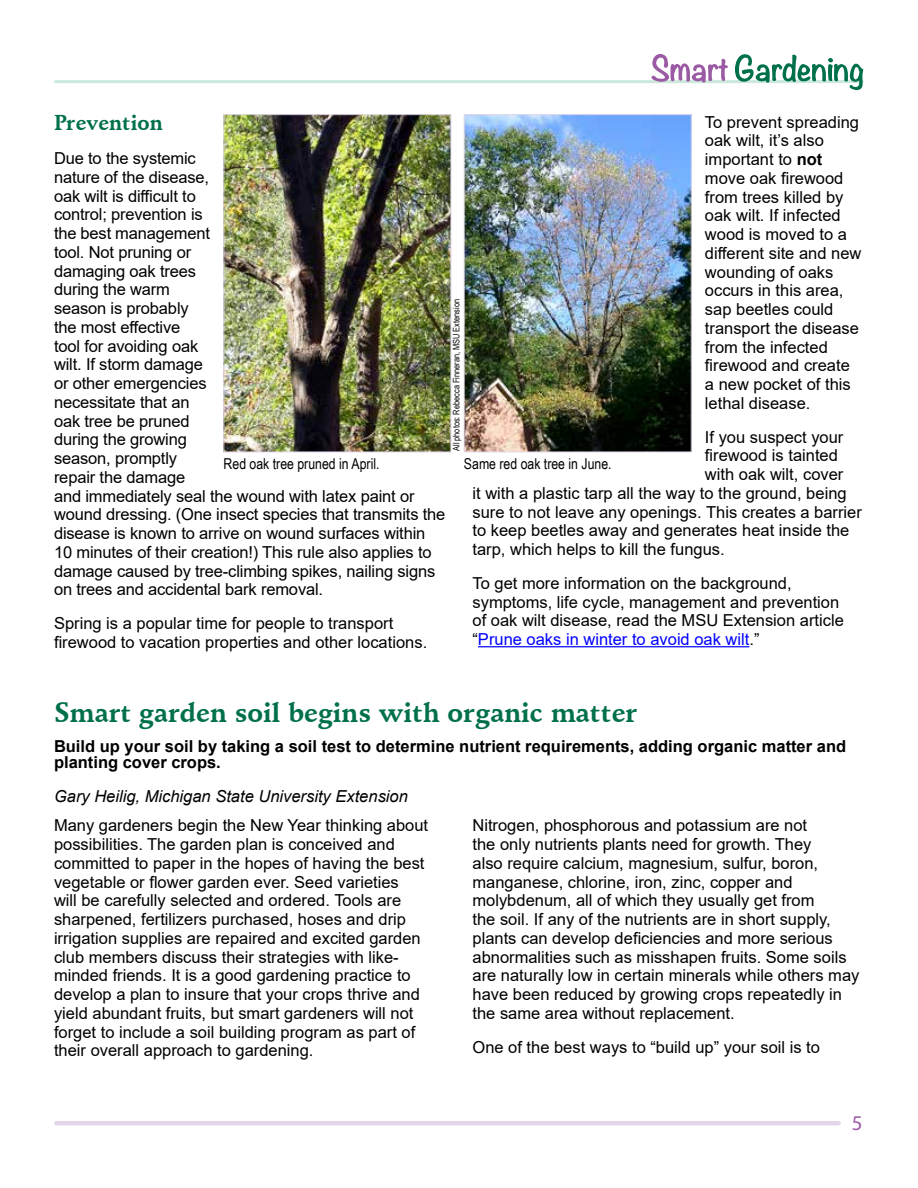
<style>
.page{position:relative;width:918px;height:1188px;background:#fff}
.page>*{position:absolute;margin:0;border:0;box-sizing:border-box;transform-origin:0 0}
.Title_garden{font:700 27px "Schneidler BT";color:#00704a}
.Subhead_garden{font:700 21px "Schneidler BT";color:#00704a}
.t1{font:21px "Myriad Pro";color:#9b5ba4}
.text_garden{font:16.5px/18.8px "Arial";color:#000}
.Deck_garden{font:700 16.5px/16.5px "Arial";color:#000}
.Author_garden{font:italic 16.5px "Arial";color:#000}
.t2{font:15px "Arial Narrow";color:#000}
.Photo_credit_garden{font:9px "Arial Narrow";color:#000}
.s1{font-weight:700}
.s2{color:#00f}
</style>
<div class="page">
<hr style="left:56px;top:80px;width:806px;height:3px;background:#cbe8db">
<svg style="left:652px;top:54px;width:76px;height:29px"></svg>
<svg style="left:735px;top:54px;width:128px;height:36px"></svg>
<hr style="left:56px;top:1121px;width:783px;height:4px;background:#e2d6ea">
<hr style="left:478px;top:646px;width:271px;height:1px;background:#00f">
<img style="left:226px;top:116px;width:223px;height:334px">
<div style="left:224px;top:114px;width:227px;height:338px;border:1px solid #e2d6ea"></div>
<img style="left:466px;top:116px;width:223px;height:334px">
<div style="left:464px;top:114px;width:227px;height:338px;border:1px solid #e2d6ea"></div>
<p class="Subhead_garden" style="left:54px;top:110px;width:110px">Prevention</p>
<p class="text_garden" style="left:54px;top:149px;width:393px">Due to the systemic<br>nature of the disease,<br>oak wilt is difficult to<br>control; prevention is<br>the best management<br>tool. Not pruning or<br>damaging oak trees<br>during the warm<br>season is probably<br>the most effective<br>tool for avoiding oak<br>wilt. If storm damage<br>or other emergencies<br>necessitate that an<br>oak tree be pruned<br>during the growing<br>season, promptly<br>repair the damage<br>and immediately seal the wound with latex paint or wound dressing. (One insect species that transmits the disease is known to arrive on wound surfaces within<br>10 minutes of their creation!) This rule also applies to damage caused by tree-climbing spikes, nailing signs on trees and accidental bark removal.</p>
<p class="text_garden" style="left:54px;top:614px;width:375px">Spring is a popular time for people to transport firewood to vacation properties and other locations.</p>
<p class="text_garden" style="left:705px;top:112px;width:158px">To prevent spreading oak wilt, it’s also important to <span class="s1">not </span>move oak firewood from trees killed by oak wilt. If infected wood is moved to a different site and new wounding of oaks occurs in this area, sap beetles could transport the disease from the infected firewood and create a new pocket of this lethal disease.</p>
<p class="text_garden" style="left:705px;top:427px;width:140px">If you suspect your</p>
<p class="text_garden" style="left:705px;top:446px;width:134px">firewood is tainted</p>
<p class="text_garden" style="left:705px;top:465px;width:140px">with oak wilt, cover</p>
<p class="text_garden" style="left:472px;top:483px;width:376px">it with a plastic tarp all the way to the ground, being</p>
<p class="text_garden" style="left:472px;top:502px;width:391px">sure to not leave any openings. This creates a barrier</p>
<p class="text_garden" style="left:472px;top:521px;width:378px">to keep beetles away and generates heat inside the</p>
<p class="text_garden" style="left:472px;top:540px;width:254px">tarp, which helps to kill the fungus.</p>
<p class="text_garden" style="left:472px;top:573px;width:373px">To get more information on the background, symptoms, life cycle, management and prevention of oak wilt disease, read the MSU Extension article “<span class="s2">Prune oaks in winter to avoid oak wilt</span>.”</p>
<p class="Photo_credit_garden" style="left:450px;top:451px;width:153px;rotate:-90deg">All photos: Rebecca Finneran, MSU Extension</p>
<p class="t2" style="left:224px;top:453px;width:157px">Red oak tree pruned in April.</p>
<p class="t2" style="left:464px;top:453px;width:149px">Same red oak tree in June.</p>
<p class="Title_garden" style="left:54px;top:696px;width:585px">Smart garden soil begins with organic matter</p>
<p class="Deck_garden" style="left:54px;top:738px;width:794px">Build up your soil by taking a soil test to determine nutrient requirements, adding organic matter and planting cover crops.</p>
<p class="Author_garden" style="left:54px;top:785px;width:355px">Gary Heilig, Michigan State University Extension</p>
<p class="text_garden" style="left:54px;top:816px;width:376px">Many gardeners begin the New Year thinking about possibilities. The garden plan is conceived and committed to paper in the hopes of having the best vegetable or flower garden ever. Seed varieties<br>will be carefully selected and ordered. Tools are sharpened, fertilizers purchased, hoses and drip irrigation supplies are repaired and excited garden club members discuss their strategies with like&shy;minded friends. It is a good gardening practice to develop a plan to insure that your crops thrive and yield abundant fruits, but smart gardeners will not forget to include a soil building program as part of their overall approach to gardening.</p>
<p class="text_garden" style="left:472px;top:816px;width:388px">Nitrogen, phosphorous and potassium are not<br>the only nutrients plants need for growth. They<br>also require calcium, magnesium, sulfur, boron, manganese, chlorine, iron, zinc, copper and molybdenum, all of which they usually get from<br>the soil. If any of the nutrients are in short supply, plants can develop deficiencies and more serious abnormalities such as misshapen fruits. Some soils are naturally low in certain minerals while others may have been reduced by growing crops repeatedly in the same area without replacement.</p>
<p class="text_garden" style="left:472px;top:1037px;width:349px">One of the best ways to “build up” your soil is to</p>
<p class="t1" style="left:852px;top:1110px;width:12px">5</p>
</div>
